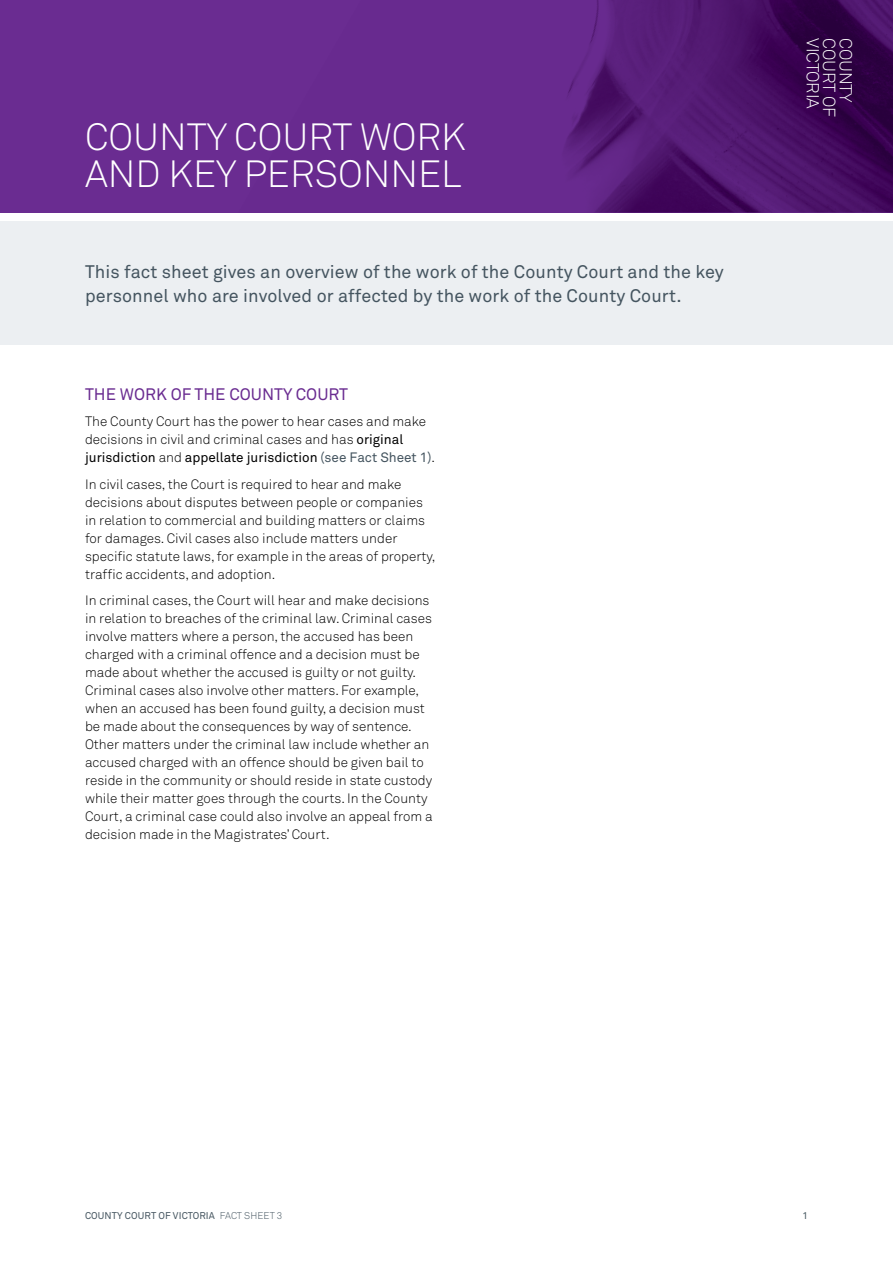
<style>
.page{position:relative;width:893px;height:1263px;background:#fff}
.page>*{position:absolute;margin:0;border:0;box-sizing:border-box;transform-origin:0 0}
.Heading_1{font:37.5px/37.5px "Akkurat Light Pro";color:#fff}
.Introductory_Copy{font:18px/24px "Akkurat Pro";letter-spacing:.005em;color:#455560}
.t1{font:17.25px "Akkurat Light Pro";letter-spacing:-.01em;color:#fff}
.Heading_3___Purple{font:16.5px "Akkurat Pro";color:#6a2c91}
.Body_Copy{font:13.5px/18px "Akkurat Light Pro";color:#000}
.t2{font:9.75px "Akkurat Pro";letter-spacing:.01em;color:#455560}
.t3{font:9.75px "Akkurat Pro";color:#45575f}
.s1{font-family:"Akkurat Pro"}
.s2{font-family:"Akkurat Pro";color:#455560}
.s3{font-family:"Akkurat Light Pro"}
</style>
<div class="page">
<div style="left:0;top:0;width:893px;height:213px;background:#6a2c91"></div>
<img style="left:565px;top:0;width:328px;height:213px">
<div style="left:0;top:221px;width:893px;height:123px;background:#eceff2"></div>
<p class="Heading_1" style="left:85px;top:118px;width:382px">COUNTY COURT WORK<br>AND KEY PERSONNEL</p>
<p class="Introductory_Copy" style="left:85px;top:260px;width:640px">This fact sheet gives an overview of the work of the County Court and the key personnel who are involved or affected by the work of the County Court.</p>
<p class="Heading_3___Purple" style="left:85px;top:384px;width:265px">THE WORK OF THE COUNTY COURT</p>
<p class="Body_Copy" style="left:85px;top:413px;width:352px">The County Court has the power to hear cases and make decisions in civil and criminal cases and has <span class="s1">original jurisdiction</span> and <span class="s1">appellate jurisdiction</span> <span class="s2">(see Fact Sheet 1)</span>.</p>
<p class="Body_Copy" style="left:85px;top:475px;width:352px">In civil cases, the Court is required to hear and make decisions about disputes between people or companies in relation to commercial and building matters or claims for damages. Civil cases also include matters under specific statute laws, for example in the areas of property, traffic accidents, and adoption.</p>
<p class="Body_Copy" style="left:85px;top:592px;width:349px">In criminal cases, the Court will hear and make decisions in relation to breaches of the criminal law. Criminal cases involve matters where a person, the accused has been charged with a criminal offence and a decision must be made about whether the accused is guilty or not guilty.<br>Criminal cases also involve other matters. For example, when an accused has been found guilty, a decision must be made about the consequences by way of sentence.<br>Other matters under the criminal law include whether an accused charged with an offence should be given bail to reside in the community or should reside in state custody while their matter goes through the courts. In the County Court, a criminal case could also involve an appeal from a decision made in the Magistrates’ Court.</p>
<p class="t1" style="left:823px;top:38px;width:72px;rotate:90deg">VICTORIA</p>
<p class="t1" style="left:839px;top:38px;width:80px;rotate:90deg">COURT OF</p>
<p class="t1" style="left:856px;top:38px;width:66px;rotate:90deg">COUNTY</p>
<p class="t2" style="left:85px;top:1210px;width:199px">COUNTY COURT OF VICTORIA <span class="s3">FACT SHEET 3</span></p>
<p class="t3" style="left:802px;top:1210px;width:7px">1</p>
</div>
